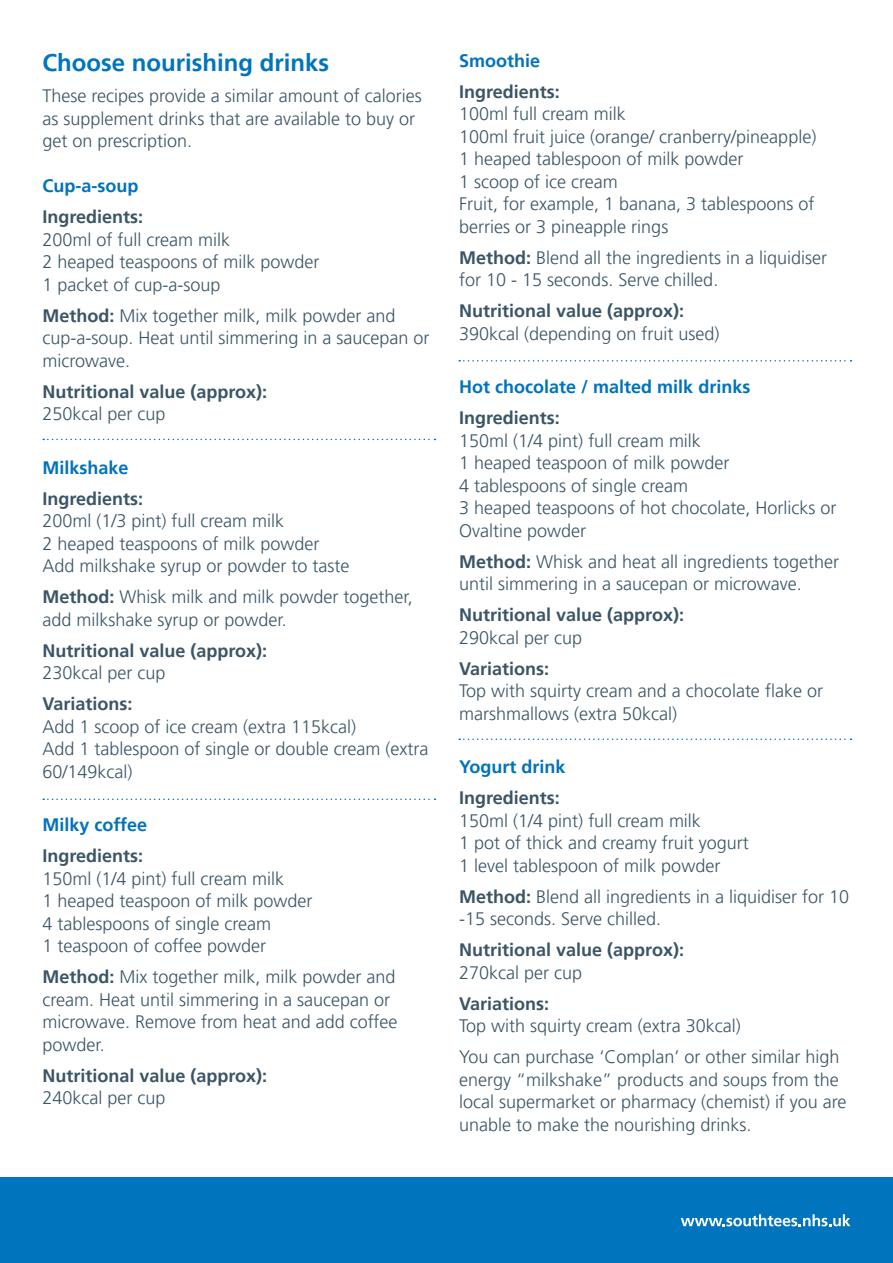
<style>
.page{position:relative;width:893px;height:1263px;background:#fff}
.page>*{position:absolute;margin:0;border:0;box-sizing:border-box;transform-origin:0 0}
.t1{font:700 24px "Frutiger LT Pro";color:#0075be}
.t2{font:300 18px/22.5px "Frutiger LT Pro";color:#3b5566}
.t3{font:700 18px "Frutiger LT Pro";color:#3b5566}
.t4{font:700 18px "Frutiger LT Pro";color:#0072bc}
.s1{font-weight:700}
</style>
<div class="page">
<div style="left:0;top:1178px;width:893px;height:85px;background:#0075be"></div>
<svg style="left:681px;top:1214px;width:169px;height:12px"></svg>
<svg style="left:43px;top:439px;width:392px;height:1px"></svg>
<svg style="left:43px;top:798px;width:392px;height:2px"></svg>
<svg style="left:459px;top:360px;width:392px;height:2px"></svg>
<svg style="left:459px;top:738px;width:392px;height:2px"></svg>
<h1 class="t1" style="left:43px;top:49px;width:288px">Choose nourishing drinks</h1>
<p class="t2" style="left:43px;top:85px;width:381px">These recipes provide a similar amount of calories as supplement drinks that are available to buy or get on prescription.</p>
<p class="t4" style="left:43px;top:175px;width:97px">Cup-a-soup</p>
<p class="t3" style="left:43px;top:206px;width:102px">Ingredients:</p>
<p class="t2" style="left:43px;top:228px;width:279px">200ml of full cream milk<br>2 heaped teaspoons of milk powder<br>1 packet of cup-a-soup</p>
<p class="t2" style="left:43px;top:304px;width:389px"><span class="s1">Method:</span> Mix together milk, milk powder and cup-a-soup. Heat until simmering in a saucepan or microwave.</p>
<p class="t3" style="left:43px;top:381px;width:226px">Nutritional value (approx):</p>
<p class="t2" style="left:43px;top:403px;width:125px">250kcal per cup</p>
<p class="t4" style="left:43px;top:457px;width:88px">Milkshake</p>
<p class="t3" style="left:43px;top:488px;width:102px">Ingredients:</p>
<p class="t2" style="left:43px;top:510px;width:309px">200ml (1/3 pint) full cream milk<br>2 heaped teaspoons of milk powder<br>Add milkshake syrup or powder to taste</p>
<p class="t2" style="left:43px;top:586px;width:372px"><span class="s1">Method:</span> Whisk milk and milk powder together, add milkshake syrup or powder.</p>
<p class="t3" style="left:43px;top:640px;width:226px">Nutritional value (approx):</p>
<p class="t2" style="left:43px;top:662px;width:125px">230kcal per cup</p>
<p class="t3" style="left:43px;top:693px;width:92px">Variations:</p>
<p class="t2" style="left:43px;top:715px;width:387px">Add 1 scoop of ice cream (extra 115kcal)<br>Add 1 tablespoon of single or double cream (extra<br>60/149kcal)</p>
<p class="t4" style="left:43px;top:814px;width:106px">Milky coffee</p>
<p class="t3" style="left:43px;top:845px;width:102px">Ingredients:</p>
<p class="t2" style="left:43px;top:867px;width:272px">150ml (1/4 pint) full cream milk<br>1 heaped teaspoon of milk powder<br>4 tablespoons of single cream<br>1 teaspoon of coffee powder</p>
<p class="t2" style="left:43px;top:966px;width:357px"><span class="s1">Method:</span> Mix together milk, milk powder and cream. Heat until simmering in a saucepan or microwave. Remove from heat and add coffee powder.</p>
<p class="t3" style="left:43px;top:1065px;width:226px">Nutritional value (approx):</p>
<p class="t2" style="left:43px;top:1087px;width:125px">240kcal per cup</p>
<p class="t4" style="left:459px;top:50px;width:83px">Smoothie</p>
<p class="t3" style="left:459px;top:81px;width:102px">Ingredients:</p>
<p class="t2" style="left:459px;top:103px;width:359px">100ml full cream milk<br>100ml fruit juice (orange/ cranberry/pineapple)<br>1 heaped tablespoon of milk powder<br>1 scoop of ice cream<br>Fruit, for example, 1 banana, 3 tablespoons of berries or 3 pineapple rings</p>
<p class="t2" style="left:459px;top:246px;width:369px"><span class="s1">Method:</span> Blend all the ingredients in a liquidiser for 10 - 15 seconds. Serve chilled.</p>
<p class="t3" style="left:459px;top:300px;width:226px">Nutritional value (approx):</p>
<p class="t2" style="left:459px;top:322px;width:262px">390kcal (depending on fruit used)</p>
<p class="t4" style="left:459px;top:376px;width:293px">Hot chocolate / malted milk drinks</p>
<p class="t3" style="left:459px;top:407px;width:102px">Ingredients:</p>
<p class="t2" style="left:459px;top:429px;width:379px">150ml (1/4 pint) full cream milk<br>1 heaped teaspoon of milk powder<br>4 tablespoons of single cream<br>3 heaped teaspoons of hot chocolate, Horlicks or<br>Ovaltine powder</p>
<p class="t2" style="left:459px;top:550px;width:381px"><span class="s1">Method:</span> Whisk and heat all ingredients together until simmering in a saucepan or microwave.</p>
<p class="t3" style="left:459px;top:604px;width:226px">Nutritional value (approx):</p>
<p class="t2" style="left:459px;top:626px;width:125px">290kcal per cup</p>
<p class="t3" style="left:459px;top:658px;width:92px">Variations:</p>
<p class="t2" style="left:459px;top:680px;width:365px">Top with squirty cream and a chocolate flake or marshmallows (extra 50kcal)</p>
<p class="t4" style="left:459px;top:756px;width:108px">Yogurt drink</p>
<p class="t3" style="left:459px;top:787px;width:102px">Ingredients:</p>
<p class="t2" style="left:459px;top:809px;width:291px">150ml (1/4 pint) full cream milk<br>1 pot of thick and creamy fruit yogurt<br>1 level tablespoon of milk powder</p>
<p class="t2" style="left:459px;top:885px;width:391px"><span class="s1">Method:</span> Blend all ingredients in a liquidiser for 10 -15 seconds. Serve chilled.</p>
<p class="t3" style="left:459px;top:939px;width:226px">Nutritional value (approx):</p>
<p class="t2" style="left:459px;top:961px;width:125px">270kcal per cup</p>
<p class="t3" style="left:459px;top:993px;width:92px">Variations:</p>
<p class="t2" style="left:459px;top:1010px;width:382px;line-height:31px">Top with squirty cream (extra 30kcal)<br>You can purchase ‘Complan’ or other similar high</p>
<p class="t2" style="left:459px;top:1068px;width:389px">energy “milkshake” products and soups from the local supermarket or pharmacy (chemist) if you are unable to make the nourishing drinks.</p>
</div>
